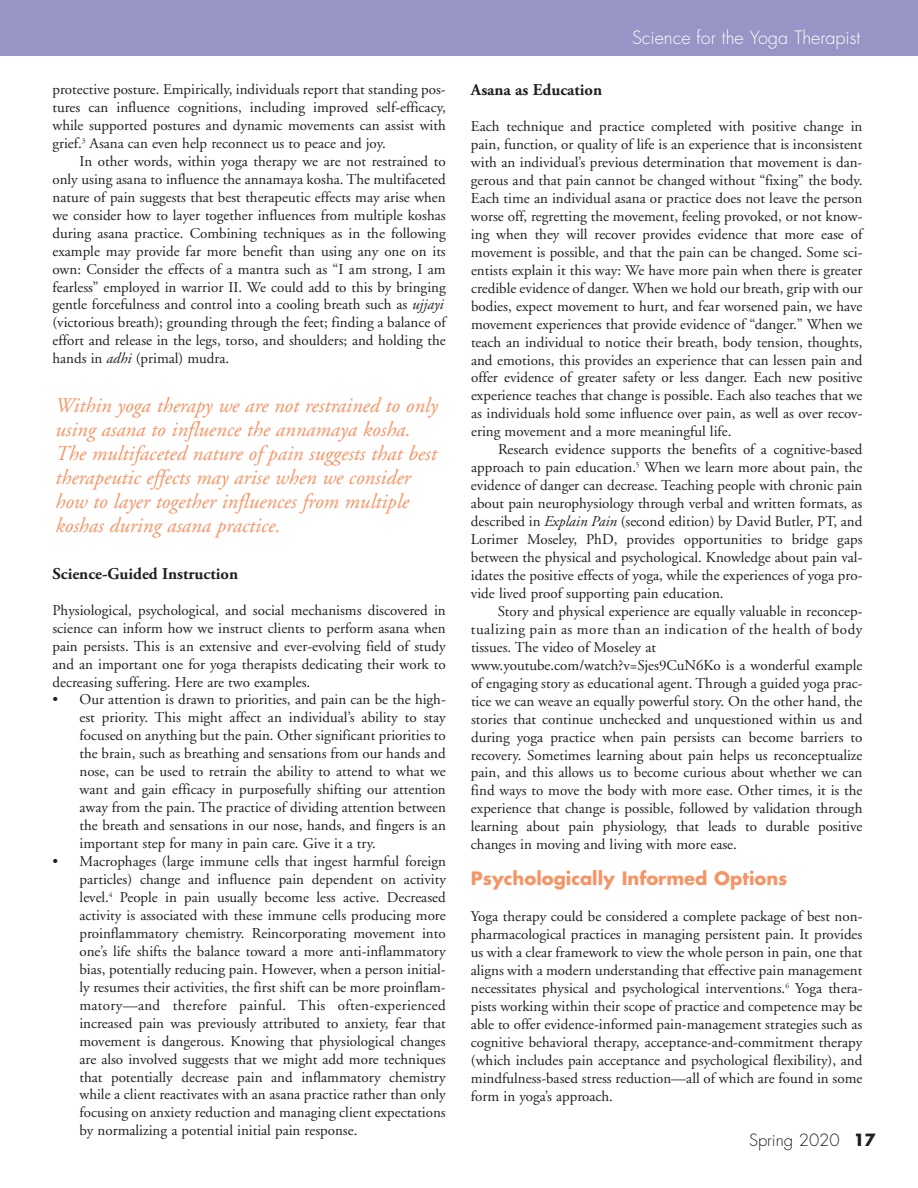
<style>
.page{position:relative;width:918px;height:1188px;background:#fff}
.page>*{position:absolute;margin:0;border:0;box-sizing:border-box;transform-origin:0 0}
.t1{font:italic 21px/24px "Adobe Garamond";color:#f59566}
.t2{font:700 18px "Futura";color:#f59566}
.t3{font:300 18px "Futura";color:#fff}
.t4{font:700 16.5px "Adobe Garamond Pro";color:#231f20}
.t5{font:300 16.5px "Futura";color:#231f20}
.t6{font:15px/18px "Adobe Garamond";color:#231f20;text-align:justify}
.t7{font:15px "Adobe Garamond";letter-spacing:.035em;color:#231f20}
.s1{font-style:italic}
.s2{font-weight:700}
</style>
<div class="page">
<div style="left:0;top:0;width:918px;height:55px;background:#9695c6"></div>
<p class="t6" style="left:52px;top:81px;width:395px">protective posture. Empirically, individuals report that standing pos-</p>
<p class="t6" style="left:52px;top:99px;width:395px">tures can influence cognitions, including improved self-efficacy,</p>
<p class="t6" style="left:52px;top:117px;width:395px">while supported postures and dynamic movements can assist with</p>
<p class="t6" style="left:52px;top:135px;width:335px">grief.<sup>3</sup> Asana can even help reconnect us to peace and joy.</p>
<p class="t6" style="left:79px;top:152px;width:368px">In other words, within yoga therapy we are not restrained to</p>
<p class="t6" style="left:52px;top:170px;width:395px">only using asana to influence the annamaya kosha. The multifaceted</p>
<p class="t6" style="left:52px;top:188px;width:395px">nature of pain suggests that best therapeutic effects may arise when</p>
<p class="t6" style="left:52px;top:206px;width:395px">we consider how to layer together influences from multiple koshas</p>
<p class="t6" style="left:52px;top:224px;width:395px">during asana practice. Combining techniques as in the following</p>
<p class="t6" style="left:52px;top:242px;width:395px">example may provide far more benefit than using any one on its</p>
<p class="t6" style="left:52px;top:260px;width:395px">own: Consider the effects of a mantra such as “I am strong, I am</p>
<p class="t6" style="left:52px;top:278px;width:395px">fearless” employed in warrior II. We could add to this by bringing</p>
<p class="t6" style="left:52px;top:296px;width:393px">gentle forcefulness and control into a cooling breath such as <span class="s1">ujjayi</span></p>
<p class="t6" style="left:52px;top:314px;width:395px">(victorious breath); grounding through the feet; finding a balance of</p>
<p class="t6" style="left:52px;top:332px;width:395px">effort and release in the legs, torso, and shoulders; and holding the</p>
<p class="t6" style="left:52px;top:350px;width:178px">hands in <span class="s1">adhi</span> (primal) mudra.</p>
<p class="t1" style="left:55px;top:394px;width:384px">Within yoga therapy we are not restrained to only using asana to influence the annamaya kosha.<br>The multifaceted nature of pain suggests that best therapeutic effects may arise when we consider how to layer together influences from multiple koshas during asana practice.</p>
<p class="t4" style="left:52px;top:564px;width:187px">Science-Guided Instruction</p>
<p class="t6" style="left:52px;top:601px;width:395px">Physiological, psychological, and social mechanisms discovered in science can inform how we instruct clients to perform asana when pain persists. This is an extensive and ever-evolving field of study and an important one for yoga therapists dedicating their work to decreasing suffering. Here are two examples.</p>
<p class="t6" style="left:79px;top:691px;width:368px;text-indent:-27px">• Our attention is drawn to priorities, and pain can be the high&shy;est priority. This might affect an individual’s ability to stay focused on anything but the pain. Other significant priorities to the brain, such as breathing and sensations from our hands and nose, can be used to retrain the ability to attend to what we want and gain efficacy in purposefully shifting our attention away from the pain. The practice of dividing attention between the breath and sensations in our nose, hands, and fingers is an important step for many in pain care. Give it a try.</p>
<p class="t6" style="left:79px;top:853px;width:368px;text-indent:-27px">• Macrophages (large immune cells that ingest harmful foreign particles) change and influence pain dependent on activity level.<sup>4</sup> People in pain usually become less active. Decreased activity is associated with these immune cells producing more proinflammatory chemistry. Reincorporating movement into one’s life shifts the balance toward a more anti-inflammatory bias, potentially reducing pain. However, when a person initial&shy;ly resumes their activities, the first shift can be more proinflam&shy;matory—and therefore painful. This often-experienced increased pain was previously attributed to anxiety, fear that movement is dangerous. Knowing that physiological changes are also involved suggests that we might add more techniques that potentially decrease pain and inflammatory chemistry while a client reactivates with an asana practice rather than only focusing on anxiety reduction and managing client expectations by normalizing a potential initial pain response.</p>
<p class="t3" style="left:632px;top:26px;width:230px">Science for the Yoga Therapist</p>
<p class="t4" style="left:471px;top:80px;width:133px">Asana as Education</p>
<p class="t6" style="left:471px;top:118px;width:393px">Each technique and practice completed with positive change in</p>
<p class="t6" style="left:471px;top:136px;width:393px">pain, function, or quality of life is an experience that is inconsistent</p>
<p class="t6" style="left:471px;top:154px;width:393px">with an individual’s previous determination that movement is dan-</p>
<p class="t6" style="left:471px;top:172px;width:393px">gerous and that pain cannot be changed without “fixing” the body.</p>
<p class="t6" style="left:471px;top:190px;width:393px">Each time an individual asana or practice does not leave the person</p>
<p class="t6" style="left:471px;top:208px;width:393px">worse off, regretting the movement, feeling provoked, or not know-</p>
<p class="t6" style="left:471px;top:225px;width:393px">ing when they will recover provides evidence that more ease of</p>
<p class="t6" style="left:471px;top:243px;width:393px">movement is possible, and that the pain can be changed. Some sci-</p>
<p class="t6" style="left:471px;top:261px;width:393px">entists explain it this way: We have more pain when there is greater</p>
<p class="t6" style="left:471px;top:279px;width:393px">credible evidence of danger. When we hold our breath, grip with our</p>
<p class="t6" style="left:471px;top:297px;width:393px">bodies, expect movement to hurt, and fear worsened pain, we have</p>
<p class="t6" style="left:471px;top:315px;width:393px">movement experiences that provide evidence of “danger.” When we</p>
<p class="t6" style="left:471px;top:333px;width:393px">teach an individual to notice their breath, body tension, thoughts,</p>
<p class="t6" style="left:471px;top:351px;width:393px">and emotions, this provides an experience that can lessen pain and</p>
<p class="t6" style="left:471px;top:369px;width:393px">offer evidence of greater safety or less danger. Each new positive</p>
<p class="t6" style="left:471px;top:387px;width:393px">experience teaches that change is possible. Each also teaches that we</p>
<p class="t6" style="left:471px;top:405px;width:393px">as individuals hold some influence over pain, as well as over recov-</p>
<p class="t6" style="left:471px;top:423px;width:262px">ering movement and a more meaningful life.</p>
<p class="t6" style="left:498px;top:441px;width:366px">Research evidence supports the benefits of a cognitive-based</p>
<p class="t6" style="left:471px;top:459px;width:393px">approach to pain education.<sup>5</sup> When we learn more about pain, the</p>
<p class="t6" style="left:471px;top:477px;width:393px">evidence of danger can decrease. Teaching people with chronic pain</p>
<p class="t6" style="left:471px;top:495px;width:393px">about pain neurophysiology through verbal and written formats, as</p>
<p class="t6" style="left:471px;top:513px;width:393px">described in <span class="s1">Explain Pain</span> (second edition) by David Butler, PT, and</p>
<p class="t6" style="left:471px;top:531px;width:393px">Lorimer Moseley, PhD, provides opportunities to bridge gaps</p>
<p class="t6" style="left:471px;top:549px;width:393px">between the physical and psychological. Knowledge about pain val-</p>
<p class="t6" style="left:471px;top:567px;width:393px">idates the positive effects of yoga, while the experiences of yoga pro-</p>
<p class="t6" style="left:471px;top:585px;width:254px">vide lived proof supporting pain education.</p>
<p class="t6" style="left:498px;top:603px;width:366px">Story and physical experience are equally valuable in reconcep-</p>
<p class="t7" style="left:471px;top:621px;width:393px">tualizing pain as more than an indication of the health of body</p>
<p class="t6" style="left:471px;top:638px;width:186px">tissues. The video of Moseley at</p>
<p class="t6" style="left:471px;top:656px;width:393px">www.youtube.com/watch?v=Sjes9CuN6Ko is a wonderful example</p>
<p class="t6" style="left:471px;top:674px;width:393px">of engaging story as educational agent. Through a guided yoga prac-</p>
<p class="t6" style="left:471px;top:692px;width:393px">tice we can weave an equally powerful story. On the other hand, the</p>
<p class="t6" style="left:471px;top:710px;width:393px">stories that continue unchecked and unquestioned within us and</p>
<p class="t6" style="left:471px;top:728px;width:393px">during yoga practice when pain persists can become barriers to</p>
<p class="t6" style="left:471px;top:746px;width:393px">recovery. Sometimes learning about pain helps us reconceptualize</p>
<p class="t6" style="left:471px;top:764px;width:393px">pain, and this allows us to become curious about whether we can</p>
<p class="t6" style="left:471px;top:782px;width:393px">find ways to move the body with more ease. Other times, it is the</p>
<p class="t6" style="left:471px;top:800px;width:393px">experience that change is possible, followed by validation through</p>
<p class="t6" style="left:471px;top:818px;width:393px">learning about pain physiology, that leads to durable positive</p>
<p class="t6" style="left:471px;top:836px;width:267px">changes in moving and living with more ease.</p>
<p class="t2" style="left:471px;top:866px;width:318px">Psychologically Informed Options</p>
<p class="t6" style="left:471px;top:908px;width:393px">Yoga therapy could be considered a complete package of best non&shy;pharmacological practices in managing persistent pain. It provides us with a clear framework to view the whole person in pain, one that aligns with a modern understanding that effective pain management necessitates physical and psychological interventions.<sup>6</sup> Yoga thera&shy;pists working within their scope of practice and competence may be able to offer evidence-informed pain-management strategies such as cognitive behavioral therapy, acceptance-and-commitment therapy (which includes pain acceptance and psychological flexibility), and mindfulness-based stress reduction—all of which are found in some form in yoga’s approach.</p>
<p class="t5" style="left:749px;top:1130px;width:128px">Spring 2020 <span class="s2">17</span></p>
</div>
